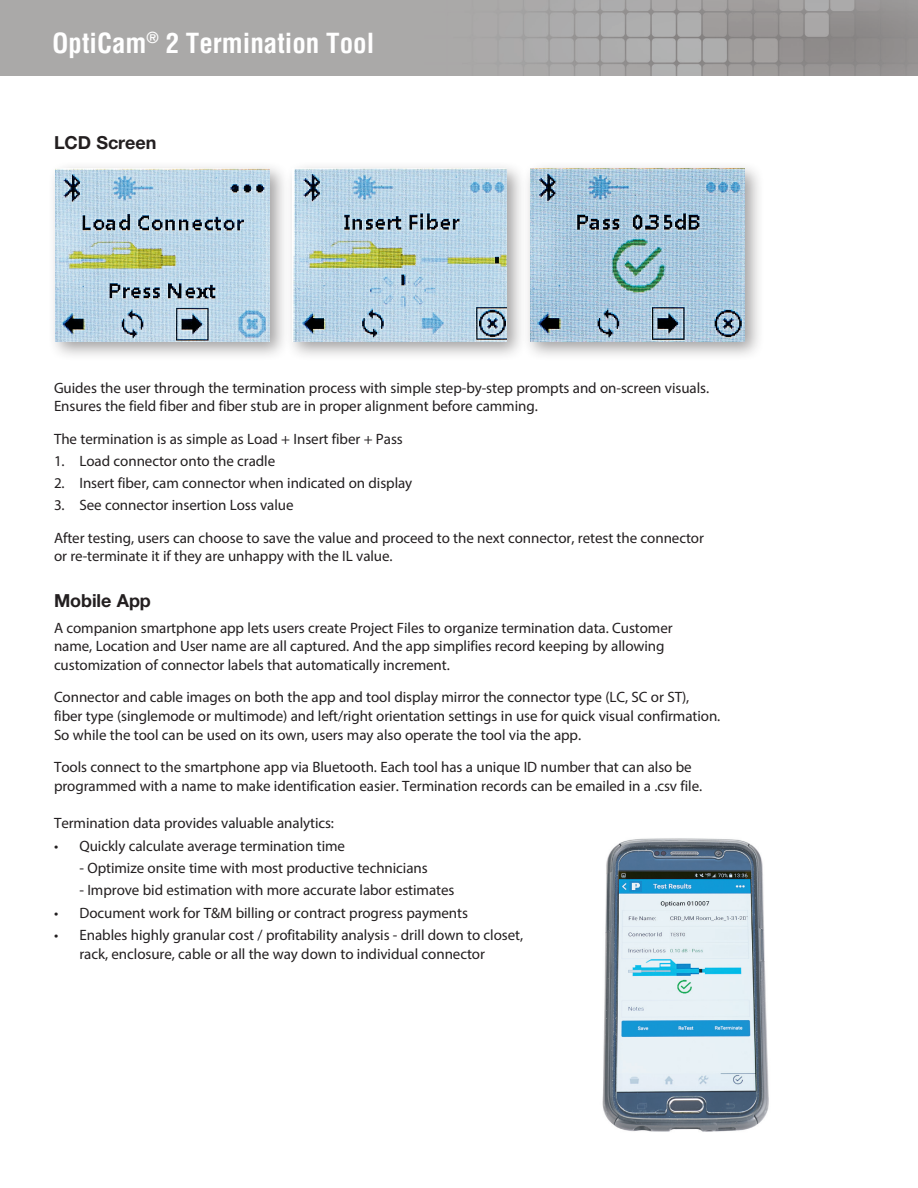
<style>
.page{position:relative;width:918px;height:1188px;background:#fff}
.page>*{position:absolute;margin:0;border:0;box-sizing:border-box;transform-origin:0 0}
.t1{font:700 condensed 27px "Helvetica";color:#fff}
.t2{font:700 18px "Helvetica Neue LT Std";letter-spacing:-.005em;color:#231f20}
.t3{font:15px/18.8px "Myriad Pro";letter-spacing:-.005em;color:#231f20}
</style>
<div class="page">
<img style="left:0;top:0;width:918px;height:76px">
<div style="left:48px;top:161px;width:242px;height:201px;background:#231f20;opacity:.43"></div>
<img style="left:56px;top:169px;width:214px;height:173px">
<div style="left:522px;top:161px;width:242px;height:201px;background:#231f20;opacity:.43"></div>
<img style="left:530px;top:169px;width:214px;height:173px">
<div style="left:285px;top:161px;width:242px;height:201px;background:#231f20;opacity:.43"></div>
<img style="left:293px;top:169px;width:214px;height:173px">
<img style="left:602px;top:838px;width:167px;height:294px">
<p class="t1" style="left:52px;top:26px;width:324px">OptiCam<sup>®</sup> 2 Termination Tool</p>
<p class="t2" style="left:54px;top:131px;width:104px">LCD Screen</p>
<p class="t3" style="left:54px;top:378px;width:657px">Guides the user through the termination process with simple step-by-step prompts and on-screen visuals.<br>Ensures the field fiber and fiber stub are in proper alignment before camming.</p>
<p class="t3" style="left:54px;top:429px;width:350px">The termination is as simple as Load + Insert fiber + Pass</p>
<p class="t3" style="left:54px;top:451px;width:223px">1. Load connector onto the cradle</p>
<p class="t3" style="left:54px;top:474px;width:360px">2. Insert fiber, cam connector when indicated on display</p>
<p class="t3" style="left:54px;top:496px;width:241px">3. See connector insertion Loss value</p>
<p class="t3" style="left:54px;top:528px;width:652px">After testing, users can choose to save the value and proceed to the next connector, retest the connector or re-terminate it if they are unhappy with the IL value.</p>
<p class="t2" style="left:54px;top:590px;width:98px">Mobile App</p>
<p class="t3" style="left:54px;top:618px;width:620px">A companion smartphone app lets users create Project Files to organize termination data. Customer name, Location and User name are all captured. And the app simplifies record keeping by allowing customization of connector labels that automatically increment.</p>
<p class="t3" style="left:54px;top:688px;width:668px">Connector and cable images on both the app and tool display mirror the connector type (LC, SC or ST), fiber type (singlemode or multimode) and left/right orientation settings in use for quick visual confirmation.<br>So while the tool can be used on its own, users may also operate the tool via the app.</p>
<p class="t3" style="left:54px;top:758px;width:650px">Tools connect to the smartphone app via Bluetooth. Each tool has a unique ID number that can also be programmed with a name to make identification easier. Termination records can be emailed in a .csv file.</p>
<p class="t3" style="left:54px;top:814px;width:282px">Termination data provides valuable analytics:</p>
<p class="t3" style="left:54px;top:836px;width:293px">• Quickly calculate average termination time</p>
<p class="t3" style="left:80px;top:858px;width:350px">- Optimize onsite time with most productive technicians</p>
<p class="t3" style="left:80px;top:881px;width:377px">- Improve bid estimation with more accurate labor estimates</p>
<p class="t3" style="left:54px;top:903px;width:415px">• Document work for T&amp;M billing or contract progress payments</p>
<p class="t3" style="left:80px;top:925px;width:445px;text-indent:-26px">• Enables highly granular cost / profitability analysis - drill down to closet, rack, enclosure, cable or all the way down to individual connector</p>
</div>
